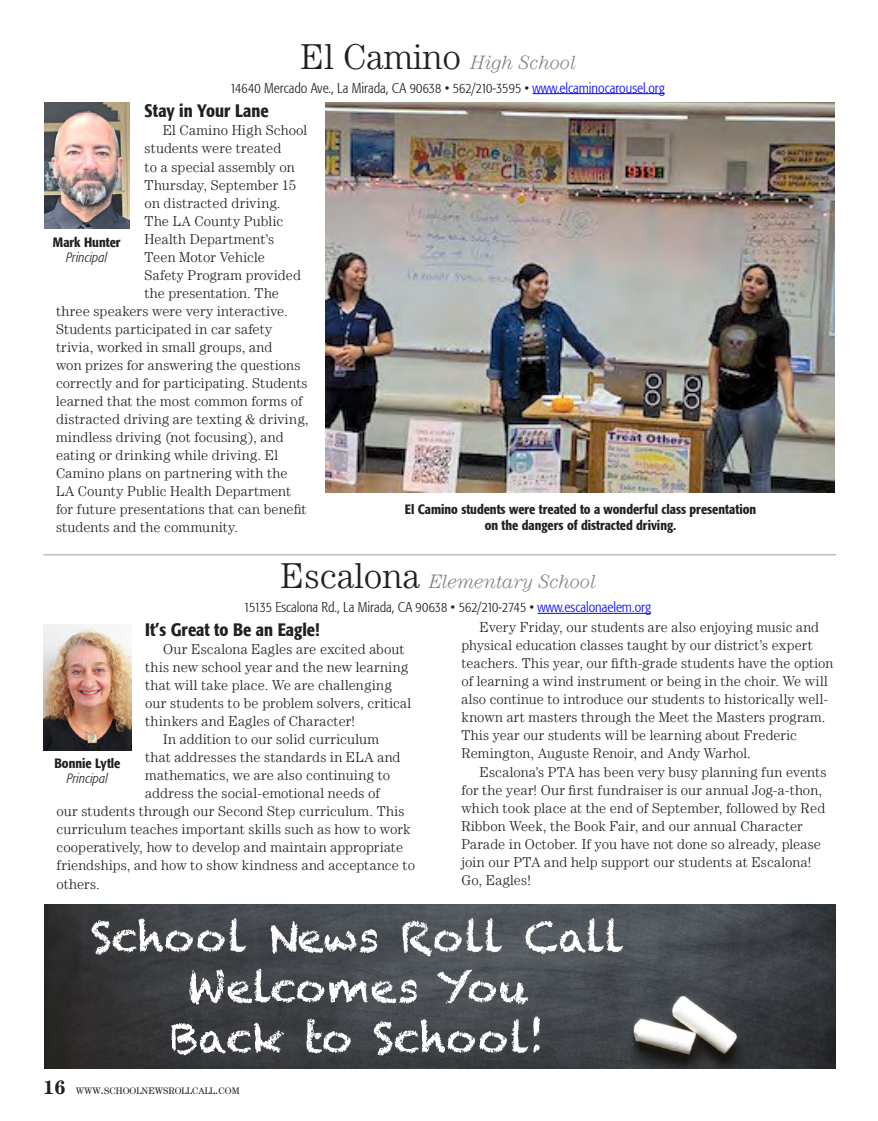
<style>
.page{position:relative;width:878px;height:1121px;background:#fff}
.page>*{position:absolute;margin:0;border:0;box-sizing:border-box;transform-origin:0 0}
.t1{font:italic 300 19.5px "Century LT";letter-spacing:-.005em;color:#808285}
.t2{font:500 condensed 18px "Formata";color:#231f20}
.t3{font:300 14.25px/18px "Century LT";letter-spacing:.01em;color:#231f20}
.t4{font:300 condensed 14.25px "Formata";color:#221f20}
.t5{font:300 14.25px "Century LT";letter-spacing:.03em;color:#231f20}
.t6{font:300 14.25px "Century LT";letter-spacing:.035em;color:#231f20}
.t7{font:500 condensed 13.5px/16.5px "Formata";color:#231f20;text-align:center}
.t8{font:italic 300 condensed 13.5px "Formata";letter-spacing:.005em;color:#231f20}
.t9{font:9.45px "Century LT";color:#231f20}
.s1{font-style:normal;font-size:36px;color:#231f20}
.s2{color:#00f}
.s3{font-weight:700;font-size:19.5px}
.s4{font-size:13.5px}
</style>
<div class="page">
<hr style="left:532px;top:93px;width:132px;height:1px;background:#00f">
<img style="left:44px;top:103px;width:85px;height:126px">
<hr style="left:537px;top:613px;width:114px;height:1px;background:#00f">
<img style="left:43px;top:624px;width:89px;height:126px">
<img style="left:325px;top:103px;width:509px;height:389px">
<img style="left:44px;top:904px;width:791px;height:164px">
<hr style="left:43px;top:554px;width:793px;height:1px;background:#bcbec0">
<h1 class="t1" style="left:300px;top:51px;width:277px"><span class="s1">El Camino</span> High School</h1>
<p class="t4" style="left:230px;top:79px;width:436px">14640 Mercado Ave., La Mirada, CA 90638 • 562/210-3595 • <span class="s2">www.elcaminocarousel.org</span></p>
<p class="t2" style="left:145px;top:100px;width:126px">Stay in Your Lane</p>
<p class="t3" style="left:163px;top:121px;width:146px">El Camino High School</p>
<p class="t3" style="left:145px;top:139px;width:138px">students were treated</p>
<p class="t3" style="left:145px;top:157px;width:151px">to a special assembly on</p>
<p class="t3" style="left:145px;top:175px;width:153px">Thursday, September 15</p>
<p class="t3" style="left:145px;top:193px;width:137px">on distracted driving.</p>
<p class="t3" style="left:145px;top:211px;width:140px">The LA County Public</p>
<p class="t3" style="left:145px;top:229px;width:131px">Health Department’s</p>
<p class="t3" style="left:145px;top:247px;width:122px">Teen Motor Vehicle</p>
<p class="t3" style="left:145px;top:265px;width:158px">Safety Program provided</p>
<p class="t3" style="left:145px;top:283px;width:136px">the presentation. The</p>
<p class="t3" style="left:56px;top:301px;width:233px">three speakers were very interactive.</p>
<p class="t3" style="left:56px;top:319px;width:218px">Students participated in car safety</p>
<p class="t3" style="left:56px;top:337px;width:218px">trivia, worked in small groups, and</p>
<p class="t3" style="left:56px;top:355px;width:246px">won prizes for answering the questions</p>
<p class="t3" style="left:56px;top:373px;width:253px">correctly and for participating. Students</p>
<p class="t3" style="left:56px;top:391px;width:248px">learned that the most common forms of</p>
<p class="t5" style="left:56px;top:410px;width:254px">distracted driving are texting &amp; driving,</p>
<p class="t3" style="left:56px;top:427px;width:229px">mindless driving (not focusing), and</p>
<p class="t6" style="left:56px;top:446px;width:223px">eating or drinking while driving. El</p>
<p class="t3" style="left:56px;top:463px;width:233px">Camino plans on partnering with the</p>
<p class="t3" style="left:56px;top:481px;width:236px">LA County Public Health Department</p>
<p class="t3" style="left:56px;top:499px;width:252px">for future presentations that can benefit</p>
<p class="t3" style="left:56px;top:517px;width:184px">students and the community.</p>
<p class="t7" style="left:53px;top:234px;width:69px">Mark Hunter</p>
<p class="t8" style="left:66px;top:249px;width:42px">Principal</p>
<p class="t7" style="left:405px;top:500px;width:353px">El Camino students were treated to a wonderful class presentation on the dangers of distracted driving.</p>
<h1 class="t1" style="left:280px;top:570px;width:317px"><span class="s1">Escalona</span> Elementary School</h1>
<p class="t4" style="left:244px;top:599px;width:409px">15135 Escalona Rd., La Mirada, CA 90638 • 562/210-2745 • <span class="s2">www.escalonaelem.org</span></p>
<p class="t2" style="left:145px;top:619px;width:176px">It’s Great to Be an Eagle!</p>
<p class="t3" style="left:163px;top:640px;width:242px">Our Escalona Eagles are excited about</p>
<p class="t3" style="left:145px;top:658px;width:265px">this new school year and the new learning</p>
<p class="t3" style="left:145px;top:676px;width:248px">that will take place. We are challenging</p>
<p class="t3" style="left:145px;top:694px;width:267px">our students to be problem solvers, critical</p>
<p class="t3" style="left:145px;top:712px;width:211px">thinkers and Eagles of Character!</p>
<p class="t3" style="left:163px;top:730px;width:217px">In addition to our solid curriculum</p>
<p class="t3" style="left:145px;top:748px;width:257px">that addresses the standards in ELA and</p>
<p class="t3" style="left:145px;top:766px;width:246px">mathematics, we are also continuing to</p>
<p class="t3" style="left:145px;top:784px;width:236px">address the social-emotional needs of</p>
<p class="t3" style="left:57px;top:802px;width:349px">our students through our Second Step curriculum. This</p>
<p class="t3" style="left:57px;top:820px;width:355px">curriculum teaches important skills such as how to work</p>
<p class="t3" style="left:57px;top:838px;width:348px">cooperatively, how to develop and maintain appropriate</p>
<p class="t3" style="left:57px;top:856px;width:360px">friendships, and how to show kindness and acceptance to</p>
<p class="t3" style="left:57px;top:874px;width:45px">others.</p>
<p class="t7" style="left:54px;top:755px;width:68px">Bonnie Lytle</p>
<p class="t8" style="left:67px;top:771px;width:42px">Principal</p>
<p class="t3" style="left:461px;top:618px;width:373px;text-indent:18px">Every Friday, our students are also enjoying music and physical education classes taught by our district’s expert teachers. This year, our fifth-grade students have the option of learning a wind instrument or being in the choir. We will also continue to introduce our students to historically well&shy;known art masters through the Meet the Masters program.<br>This year our students will be learning about Frederic Remington, Auguste Renoir, and Andy Warhol.</p>
<p class="t3" style="left:461px;top:762px;width:366px;text-indent:18px">Escalona’s PTA has been very busy planning fun events for the year! Our first fundraiser is our annual Jog-a-thon, which took place at the end of September, followed by Red Ribbon Week, the Book Fair, and our annual Character Parade in October. If you have not done so already, please join our PTA and help support our students at Escalona!<br>Go, Eagles!</p>
<p class="t9" style="left:43px;top:1085px;width:198px"><span class="s3">16</span> WWW<span class="s4">.</span>SCHOOLNEWSROLLCALL<span class="s4">.</span>COM</p>
</div>
